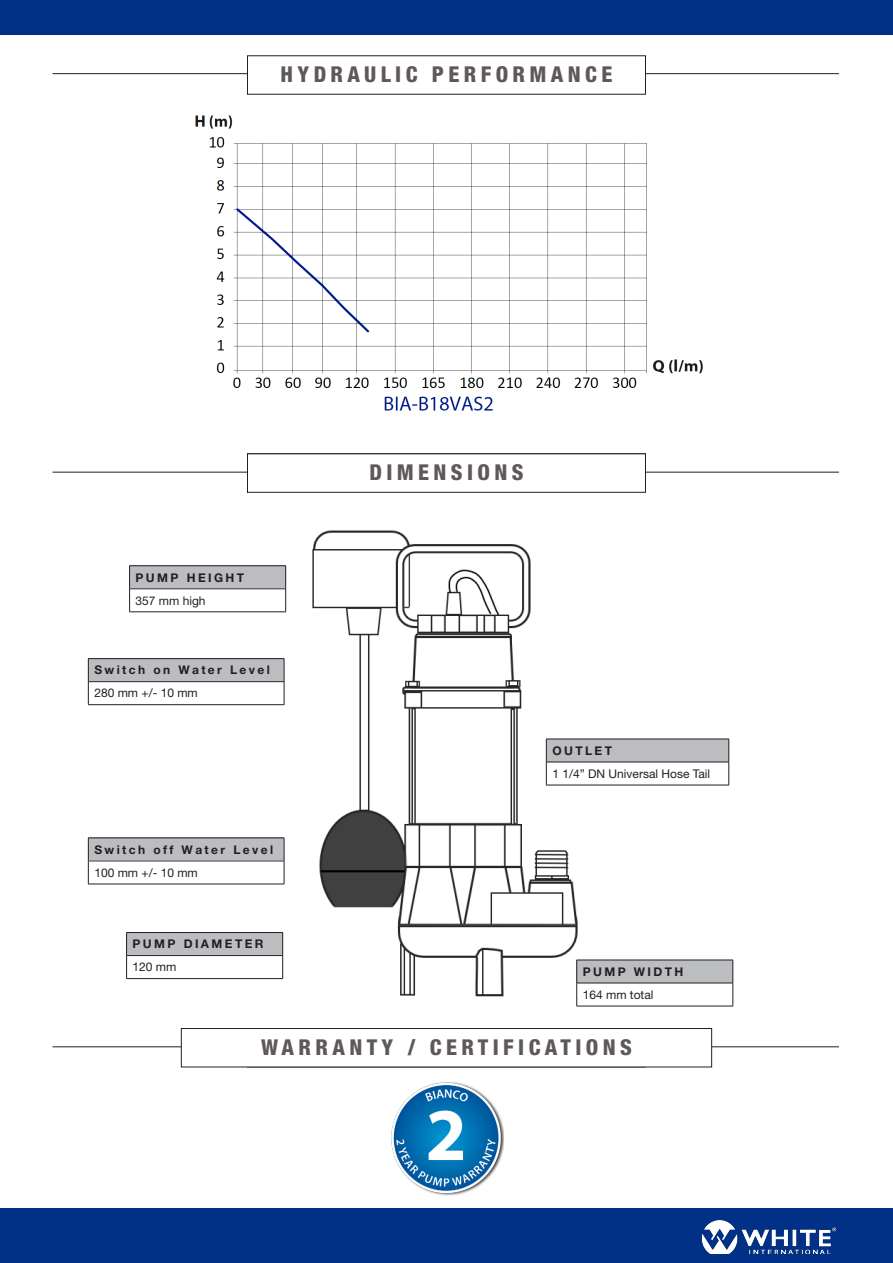
<style>
.page{position:relative;width:893px;height:1263px;background:#fff}
.page>*{position:absolute;margin:0;border:0;box-sizing:border-box;transform-origin:0 0}
.Page_Section_Header{font:800 condensed 21.9px "Helvetica Neue LT Std";letter-spacing:.2em;color:#5f585a}
.Page_Section_Header-2{font:italic 600 21.9px "Adobe Caslon Pro";letter-spacing:.215em;color:#5f585a}
.Bottom_Column_Header{font:700 12px "Helvetica Neue LT Std";letter-spacing:.2em;color:#231f20}
.Bottom_Column_Header-2{font:12px "Helvetica Neue LT Std";color:#231f20}
</style>
<div class="page">
<div style="left:0;top:0;width:893px;height:34px;background:#003186"></div>
<div style="left:0;top:1209px;width:893px;height:54px;background:#003186"></div>
<img style="left:701px;top:1220px;width:136px;height:34px">
<img style="left:391px;top:1081px;width:113px;height:114px">
<hr style="left:53px;top:472px;width:786px;height:1px;background:#231f20">
<div style="left:247px;top:454px;width:398px;height:38px;background:#fff"></div>
<hr style="left:53px;top:73px;width:786px;height:1px;background:#231f20">
<div style="left:247px;top:56px;width:398px;height:38px;background:#fff"></div>
<hr style="left:53px;top:1046px;width:786px;height:1px;background:#231f20">
<div style="left:181px;top:1028px;width:531px;height:39px;background:#fff"></div>
<div style="left:181px;top:1028px;width:531px;height:39px;border:1px solid #231f20"></div>
<img style="left:195px;top:115px;width:508px;height:296px">
<div style="left:127px;top:932px;width:156px;height:23px;background:#bcbdc0"></div>
<hr style="left:126px;top:932px;width:157px;height:1px;background:#231f20">
<hr style="left:126px;top:955px;width:157px;height:1px;background:#231f20">
<svg style="left:126px;top:933px;width:1px;height:45px"></svg>
<svg style="left:282px;top:933px;width:1px;height:45px"></svg>
<hr style="left:126px;top:978px;width:157px;height:1px;background:#231f20">
<img style="left:312px;top:530px;width:272px;height:466px">
<div style="left:546px;top:739px;width:183px;height:23px;background:#bcbdc0"></div>
<div style="left:546px;top:762px;width:183px;height:23px;background:#fff"></div>
<hr style="left:546px;top:739px;width:183px;height:1px;background:#231f20">
<hr style="left:546px;top:762px;width:183px;height:1px;background:#231f20">
<svg style="left:546px;top:739px;width:1px;height:46px"></svg>
<svg style="left:728px;top:739px;width:1px;height:46px"></svg>
<hr style="left:546px;top:785px;width:183px;height:1px;background:#231f20">
<div style="left:130px;top:566px;width:156px;height:23px;background:#bcbdc0"></div>
<hr style="left:129px;top:565px;width:157px;height:1px;background:#231f20">
<hr style="left:129px;top:588px;width:157px;height:1px;background:#231f20">
<svg style="left:129px;top:566px;width:1px;height:45px"></svg>
<svg style="left:285px;top:566px;width:1px;height:45px"></svg>
<hr style="left:129px;top:611px;width:157px;height:1px;background:#231f20">
<div style="left:577px;top:960px;width:156px;height:23px;background:#bcbdc0"></div>
<div style="left:577px;top:983px;width:156px;height:23px;background:#fff"></div>
<hr style="left:577px;top:960px;width:156px;height:1px;background:#231f20">
<hr style="left:577px;top:983px;width:156px;height:1px;background:#231f20">
<svg style="left:576px;top:960px;width:1px;height:46px"></svg>
<svg style="left:733px;top:960px;width:1px;height:46px"></svg>
<hr style="left:577px;top:1006px;width:156px;height:1px;background:#231f20">
<div style="left:88px;top:838px;width:196px;height:23px;background:#bcbdc0"></div>
<hr style="left:88px;top:838px;width:196px;height:1px;background:#231f20">
<hr style="left:88px;top:861px;width:196px;height:1px;background:#231f20">
<svg style="left:88px;top:838px;width:1px;height:46px"></svg>
<svg style="left:284px;top:838px;width:1px;height:46px"></svg>
<hr style="left:88px;top:884px;width:196px;height:1px;background:#231f20">
<div style="left:88px;top:659px;width:196px;height:23px;background:#bcbdc0"></div>
<hr style="left:88px;top:658px;width:196px;height:1px;background:#231f20">
<hr style="left:88px;top:681px;width:196px;height:1px;background:#231f20">
<svg style="left:88px;top:659px;width:1px;height:45px"></svg>
<svg style="left:284px;top:659px;width:1px;height:45px"></svg>
<hr style="left:88px;top:704px;width:196px;height:1px;background:#231f20">
<p class="Page_Section_Header" style="left:281px;top:60px;width:333px">HYDRAULIC PERFORMANCE</p>
<p class="Bottom_Column_Header" style="left:136px;top:570px;width:110px">PUMP HEIGHT</p>
<p class="Bottom_Column_Header-2" style="left:136px;top:593px;width:72px">357 mm high</p>
<p class="Bottom_Column_Header" style="left:94px;top:663px;width:177px">Switch on Water Level</p>
<p class="Bottom_Column_Header-2" style="left:94px;top:686px;width:105px">280 mm +/- 10 mm</p>
<p class="Bottom_Column_Header" style="left:94px;top:842px;width:180px">Switch off Water Level</p>
<p class="Bottom_Column_Header-2" style="left:94px;top:865px;width:105px">100 mm +/- 10 mm</p>
<p class="Bottom_Column_Header" style="left:133px;top:937px;width:133px">PUMP DIAMETER</p>
<p class="Bottom_Column_Header-2" style="left:133px;top:960px;width:45px">120 mm</p>
<p class="Page_Section_Header" style="left:369px;top:458px;width:156px">DIMENSIONS</p>
<p class="Page_Section_Header-2" style="left:355px;top:460px;width:184px">PUMP CURVE</p>
<p class="Bottom_Column_Header" style="left:552px;top:743px;width:61px">OUTLET</p>
<p class="Bottom_Column_Header-2" style="left:552px;top:766px;width:159px">1 1/4” DN Universal Hose Tail</p>
<p class="Bottom_Column_Header" style="left:583px;top:964px;width:102px">PUMP WIDTH</p>
<p class="Bottom_Column_Header-2" style="left:583px;top:987px;width:72px">164 mm total</p>
<p class="Page_Section_Header" style="left:261px;top:1033px;width:372px">WARRANTY / CERTIFICATIONS</p>
<p class="Page_Section_Header-2" style="left:355px;top:1034px;width:184px">PUMP CURVE</p>
</div>
